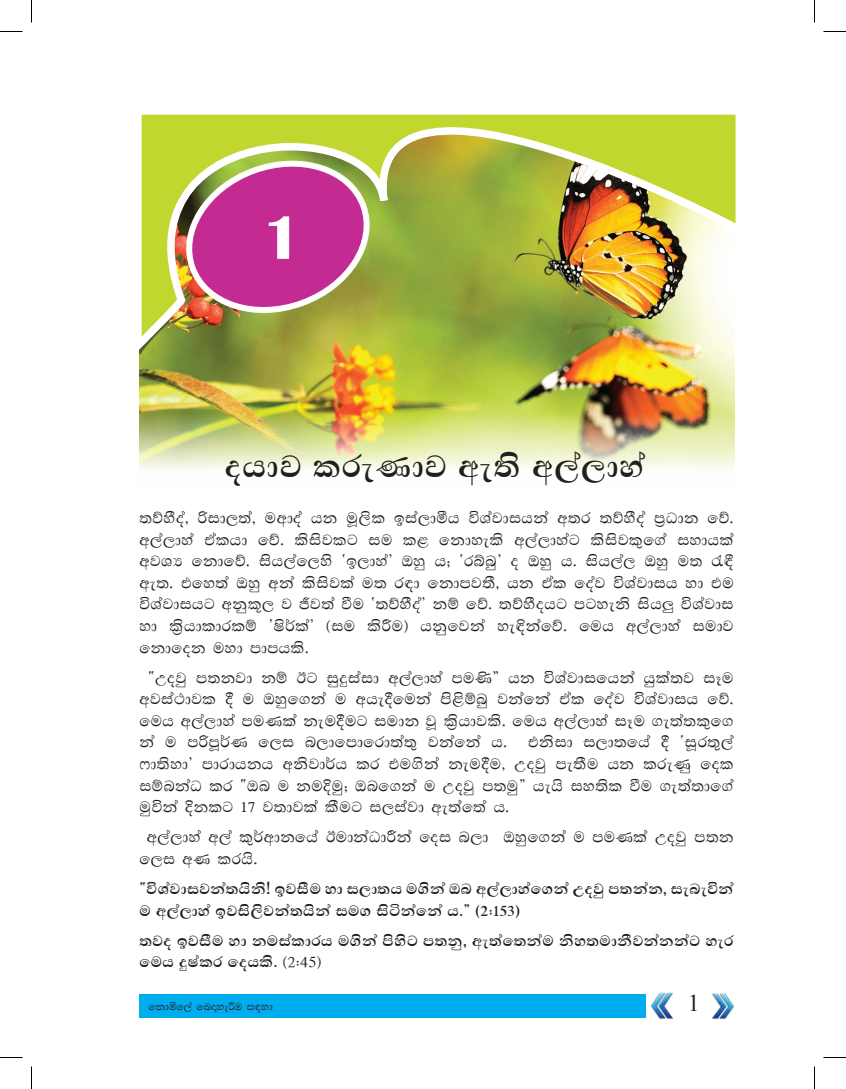
<style>
.page{position:relative;width:846px;height:1089px;background:#fff}
.page>*{position:absolute;margin:0;border:0;box-sizing:border-box;transform-origin:0 0}
.t1{font:81px "SHREE TAM7";color:#fff}
.t2{font:700 37.5px "FM Ababld";letter-spacing:.02em;color:#231f20}
.t3{font:24px "Times New Roman";color:#231f20}
.t4{font:18px/21.6px "FM Abhayax";letter-spacing:.02em;color:#231f20;text-align:justify}
.t5{font:700 18px/21.6px "FM Ababld";letter-spacing:.02em;color:#231f20}
.t6{font:12px "FM Abhayax";color:#231f20}
.s1{font-family:"FM Abhayax";font-weight:400}
</style>
<div class="page">
<div style="left:139px;top:994px;width:507px;height:23px;background:#00aeef"></div>
<img style="left:712px;top:993px;width:22px;height:27px">
<img style="left:651px;top:992px;width:22px;height:28px">
<img style="left:140px;top:353px;width:594px;height:117px">
<img style="left:139px;top:114px;width:597px;height:239px">
<svg style="left:0;top:31px;width:22px;height:1px"></svg>
<svg style="left:824px;top:31px;width:22px;height:1px"></svg>
<svg style="left:0;top:1057px;width:22px;height:1px"></svg>
<svg style="left:824px;top:1057px;width:22px;height:1px"></svg>
<svg style="left:31px;top:0;width:1px;height:22px"></svg>
<svg style="left:31px;top:1066px;width:1px;height:23px"></svg>
<svg style="left:814px;top:0;width:1px;height:22px"></svg>
<svg style="left:814px;top:1066px;width:1px;height:23px"></svg>
<h1 class="t1" style="left:255px;top:200px;width:49px">1</h1>
<h2 class="t2" style="left:225px;top:448px;width:422px">ohdj lreKdj we;sw,a,dya</h2>
<p class="t4" style="left:139px;top:507px;width:596px">;õySoa" ßid,;a" uwdoa hk uQ,sl bia,dóh úYajdihka w;r ;õySoa m%Odk fõ' w,a,dya tAlhd fõ' lsisjlg iu l&lt; fkdyelsw,a,dyag lsisjl=f.a iydhla wjYH fkdfõ' ish,af,yszb,dyaZ Tyqh¦ zrínqZ o Tyqh' ish,a, Tyqu; /£ we;' tfy;a Tyqwka lsisjla u; r|d fkdmj;S" hk tAl foaj úYajdih yd tu úYajdihg wkql+, j Ôj;a ùu z;õySoaZ kï fõ' ;õySohg mgyeksish¨ úYajdi yd l%shdldrlï zIs¾laZ ^iu lsÍu&amp; hkqfjka ye¢kafõ' fuh w,a,dya iudj fkdfok uyd mdmhls'</p>
<p class="t4" style="left:139px;top:667px;width:596px;text-indent:9px">—Wojqm;kjd kï Bg iqÿiaid w,a,dya mu‚˜ hk úYajdifhka hqla;j iEu wjia:djl § u Tyqf.ka u whe§fuka ms&lt;sïnqjkafka tAl foaj úYajdih fõ' fuh w,a,dya muKla keu§ug iudk jQl%shdjls' fuh w,a,dya iEu .e;a;l=f. ka u mßmQ¾K f,i n,dfmdfrd;a;= jkafka h' tksid i,d;fha § ziQr;=,a *d;sydZ mdrdhkh wksjd¾h lr tu.ska keu§u" Wojqme;Su hk lreKqfol iïnkaO lr —Tn u kuÈuq¦ Tnf.ka u Wojqm;uq˜ hehsiy;sl ùu .e;a;df.a uqúka Èklg 17 j;djla lSug i,iajd we;af;a h'</p>
<p class="t4" style="left:139px;top:827px;width:596px;text-indent:7px">w,a,dya w,a l=¾wdkfha BudkaOdÍka foi n,d Tyqf.ka u muKla Wojqm;k f,i wK lrhs'</p>
<p class="t5" style="left:139px;top:878px;width:596px">—úYajdijka;hsksæ bjiSu yd i,d;h u.ska Tn w,a,dyaf.ka Wojqm;kak" ieneúka u w,a,dya bjis,sjka;hska iu. isákafka h'˜ ^2(153&amp;</p>
<p class="t5" style="left:139px;top:930px;width:596px">;jo bjiSu yd kuialdrh u.ska msysg m;kq" we;af;kau ksy;udkSjkakkag yer fuh ÿIalr fohls' <span class="s1">^2(45&amp;</span></p>
<p class="t6" style="left:148px;top:1001px;width:126px">fkdñf,a fnÞyeÍu i|yd</p>
<h3 class="t3" style="left:688px;top:986px;width:13px">1</h3>
</div>
